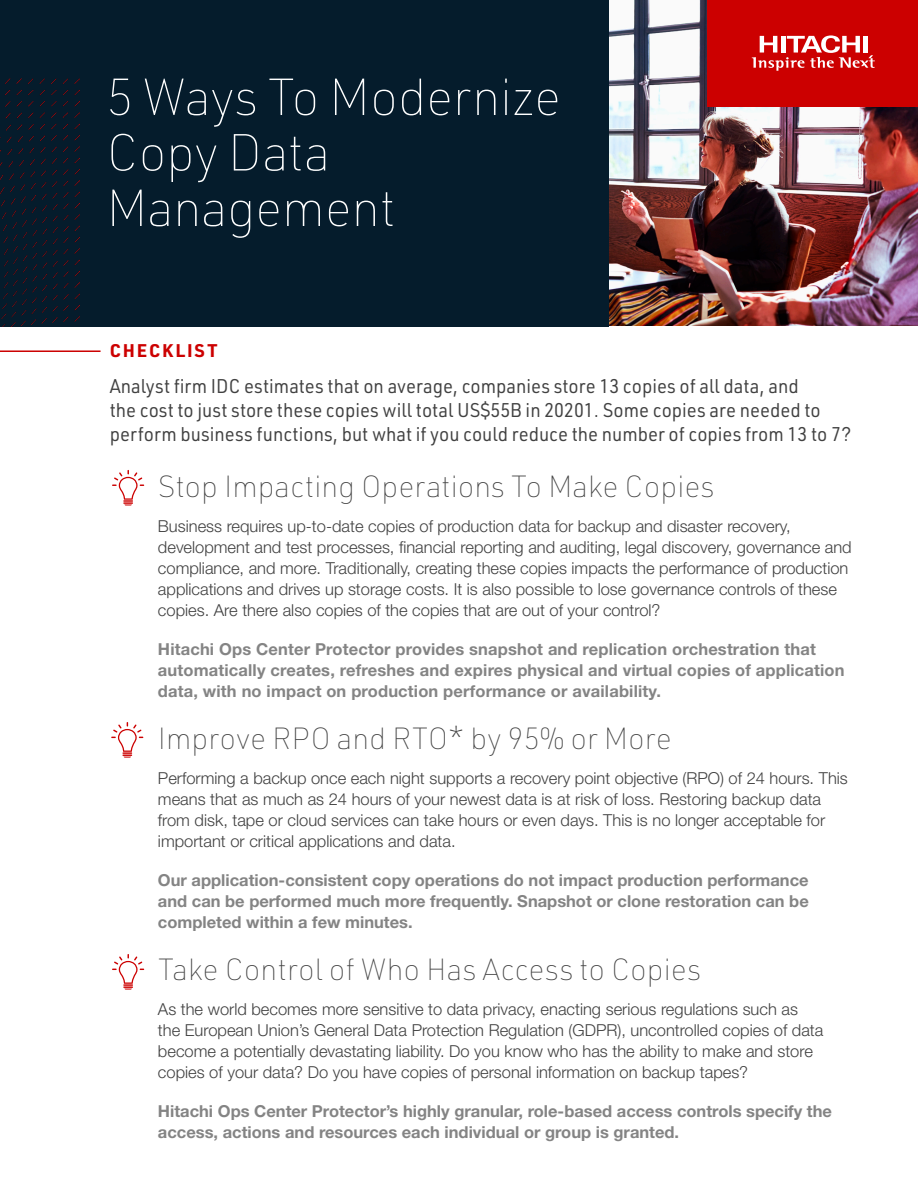
<style>
.page{position:relative;width:918px;height:1188px;background:#fff}
.page>*{position:absolute;margin:0;border:0;box-sizing:border-box;transform-origin:0 0}
.Header_-_Page{font:100 51px/55.5px "URWDIN";letter-spacing:-.01em;color:#fff}
.Header_-_List_Item{font:100 30px "URWDIN";color:#414141}
.Intro_paragraph{font:19.5px/24px "URWDIN";color:#414141;scale:.94 1}
.H3{font:700 18px "URWDIN";letter-spacing:.1em;color:#c00}
.Body{font:300 16.5px/21px "Helvetica Neue LT Std";color:#414141}
.Body_Benefit{font:700 16.5px/21px "Helvetica Neue LT Std";letter-spacing:.01em;color:#848484}
</style>
<div class="page">
<img style="left:609px;top:0;width:309px;height:326px">
<div style="left:707px;top:0;width:211px;height:106px;background:#c00"></div>
<svg style="left:752px;top:35px;width:123px;height:36px"></svg>
<div style="left:0;top:0;width:609px;height:326px;background:#051c2c"></div>
<img style="left:0;top:78px;width:80px;height:248px">
<hr style="left:0;top:350px;width:101px;height:2px;background:#c00">
<svg style="left:112px;top:470px;width:32px;height:36px"></svg>
<svg style="left:111px;top:722px;width:32px;height:36px"></svg>
<svg style="left:112px;top:954px;width:32px;height:36px"></svg>
<p class="Header_-_Page" style="left:106px;top:68px;width:457px">5 Ways To Modernize<br>Copy Data<br>Management</p>
<p class="H3" style="left:110px;top:338px;width:109px">CHECKLIST</p>
<p class="Intro_paragraph" style="left:110px;top:373px;width:791px">Analyst firm IDC estimates that on average, companies store 13 copies of all data, and<br>the cost to just store these copies will total US$55B in 20201. Some copies are needed to perform business functions, but what if you could reduce the number of copies from 13 to 7?</p>
<p class="Header_-_List_Item" style="left:158px;top:467px;width:558px">Stop Impacting Operations To Make Copies</p>
<p class="Body" style="left:158px;top:515px;width:695px">Business requires up-to-date copies of production data for backup and disaster recovery, development and test processes, financial reporting and auditing, legal discovery, governance and compliance, and more. Traditionally, creating these copies impacts the performance of production applications and drives up storage costs. It is also possible to lose governance controls of these copies. Are there also copies of the copies that are out of your control?</p>
<p class="Body_Benefit" style="left:158px;top:638px;width:688px">Hitachi Ops Center Protector provides snapshot and replication orchestration that automatically creates, refreshes and expires physical and virtual copies of application data, with no impact on production performance or availability.</p>
<p class="Header_-_List_Item" style="left:158px;top:719px;width:516px">Improve RPO and RTO* by 95% or More</p>
<p class="Body" style="left:158px;top:767px;width:691px">Performing a backup once each night supports a recovery point objective (RPO) of 24 hours. This means that as much as 24 hours of your newest data is at risk of loss. Restoring backup data from disk, tape or cloud services can take hours or even days. This is no longer acceptable for important or critical applications and data.</p>
<p class="Body_Benefit" style="left:158px;top:869px;width:652px;text-align:justify">Our application-consistent copy operations do not impact production performance and can be performed much more frequently. Snapshot or clone restoration can be completed within a few minutes.</p>
<p class="Header_-_List_Item" style="left:158px;top:950px;width:545px">Take Control of Who Has Access to Copies</p>
<p class="Body" style="left:158px;top:998px;width:667px">As the world becomes more sensitive to data privacy, enacting serious regulations such as the European Union’s General Data Protection Regulation (GDPR), uncontrolled copies of data become a potentially devastating liability. Do you know who has the ability to make and store copies of your data? Do you have copies of personal information on backup tapes?</p>
<p class="Body_Benefit" style="left:158px;top:1100px;width:676px">Hitachi Ops Center Protector’s highly granular, role-based access controls specify the access, actions and resources each individual or group is granted.</p>
</div>
